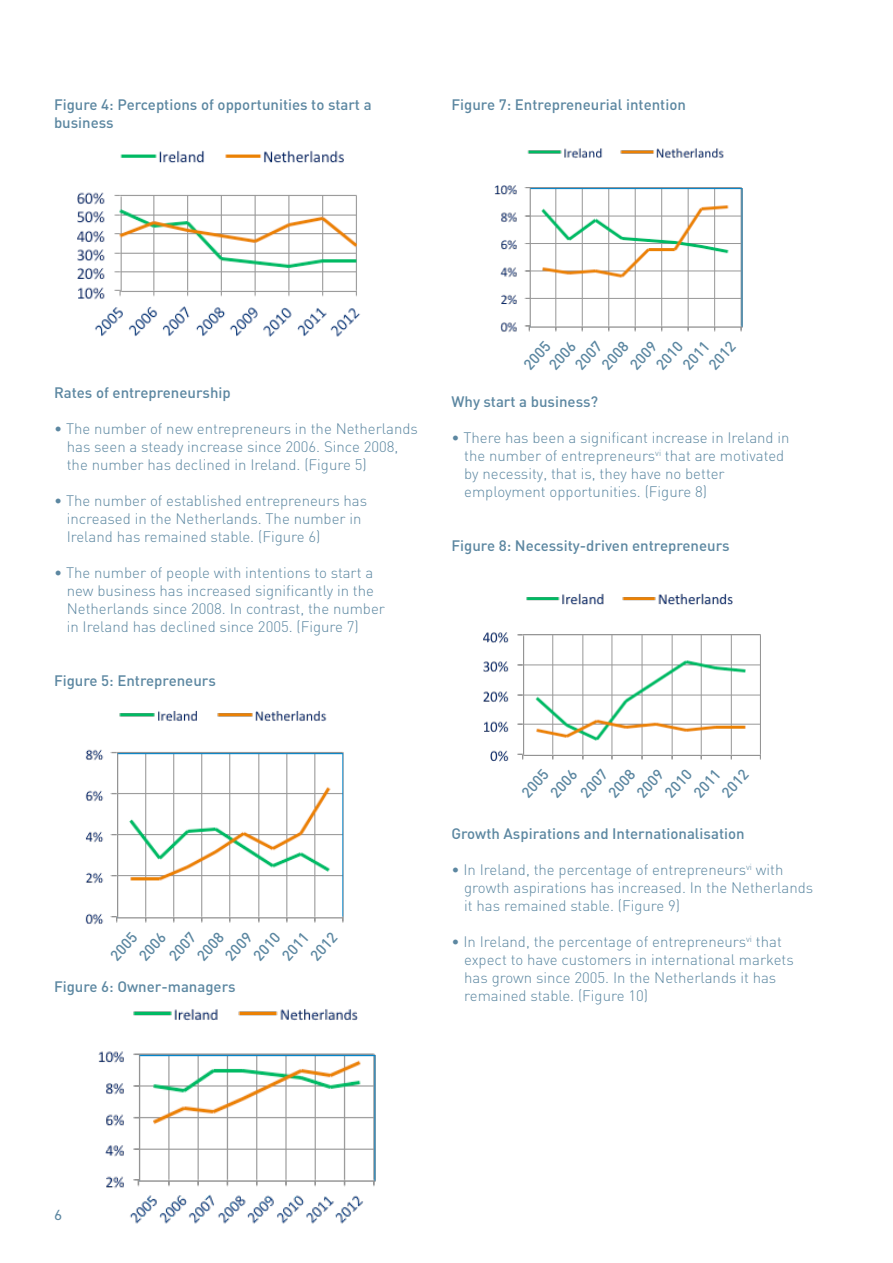
<style>
.page{position:relative;width:893px;height:1263px;background:#fff}
.page>*{position:absolute;margin:0;border:0;box-sizing:border-box;transform-origin:0 0}
.t1{font:300 15px/18px "DIN";color:#5c87a1}
.t2{font:500 15px/18px "DIN";color:#5c87a1}
.t3{font:15px "DIN Next LT Pro";color:#5c87a1}
</style>
<div class="page">
<img style="left:77px;top:150px;width:284px;height:187px">
<img style="left:494px;top:148px;width:249px;height:184px">
<img style="left:483px;top:593px;width:278px;height:169px">
<img style="left:85px;top:710px;width:259px;height:215px">
<img style="left:98px;top:1009px;width:278px;height:215px">
<p class="t2" style="left:54px;top:95px;width:319px">Figure 4: Perceptions of opportunities to start a business</p>
<p class="t2" style="left:451px;top:95px;width:236px">Figure 7: Entrepreneurial intention</p>
<p class="t2" style="left:54px;top:383px;width:178px">Rates of entrepreneurship</p>
<p class="t1" style="left:67px;top:419px;width:353px;text-indent:-13px">• The number of new entrepreneurs in the Netherlands has seen a steady increase since 2006. Since 2008, the number has declined in Ireland. (Figure 5)</p>
<p class="t1" style="left:67px;top:491px;width:302px;text-indent:-13px">• The number of established entrepreneurs has increased in the Netherlands. The number in<br>Ireland has remained stable. (Figure 6)</p>
<p class="t1" style="left:67px;top:563px;width:320px;text-indent:-13px">• The number of people with intentions to start a new business has increased significantly in the Netherlands since 2008. In contrast, the number in Ireland has declined since 2005. (Figure 7)</p>
<p class="t2" style="left:54px;top:671px;width:163px">Figure 5: Entrepreneurs</p>
<p class="t2" style="left:106px;top:952px;width:33px;rotate:-48deg">2005</p>
<p class="t2" style="left:135px;top:952px;width:33px;rotate:-48deg">2006</p>
<p class="t2" style="left:165px;top:952px;width:33px;rotate:-48deg">2007</p>
<p class="t2" style="left:193px;top:952px;width:33px;rotate:-48deg">2008</p>
<p class="t2" style="left:221px;top:952px;width:33px;rotate:-48deg">2009</p>
<p class="t2" style="left:249px;top:952px;width:33px;rotate:-48deg">2010</p>
<p class="t2" style="left:278px;top:952px;width:33px;rotate:-48deg">2011</p>
<p class="t2" style="left:306px;top:952px;width:33px;rotate:-48deg">2012</p>
<p class="t2" style="left:54px;top:977px;width:183px">Figure 6: Owner-managers</p>
<p class="t2" style="left:571px;top:361px;width:33px;rotate:-48deg">2007</p>
<p class="t2" style="left:597px;top:361px;width:33px;rotate:-48deg">2008</p>
<p class="t2" style="left:626px;top:361px;width:33px;rotate:-48deg">2009</p>
<p class="t2" style="left:652px;top:361px;width:33px;rotate:-48deg">2010</p>
<p class="t2" style="left:678px;top:361px;width:33px;rotate:-48deg">2011</p>
<p class="t2" style="left:704px;top:361px;width:33px;rotate:-48deg">2012</p>
<p class="t2" style="left:519px;top:361px;width:33px;rotate:-48deg">2005</p>
<p class="t2" style="left:545px;top:361px;width:33px;rotate:-48deg">2006</p>
<p class="t2" style="left:451px;top:392px;width:148px">Why start a business?</p>
<p class="t1" style="left:464px;top:428px;width:327px;text-indent:-13px">• There has been a significant increase in Ireland in the number of entrepreneurs<sup>vi</sup> that are motivated by necessity, that is, they have no better employment opportunities. (Figure 8)</p>
<p class="t2" style="left:451px;top:536px;width:280px">Figure 8: Necessity-driven entrepreneurs</p>
<p class="t2" style="left:517px;top:789px;width:33px;rotate:-48deg">2005</p>
<p class="t2" style="left:546px;top:789px;width:33px;rotate:-48deg">2006</p>
<p class="t2" style="left:576px;top:789px;width:33px;rotate:-48deg">2007</p>
<p class="t2" style="left:604px;top:789px;width:33px;rotate:-48deg">2008</p>
<p class="t2" style="left:632px;top:789px;width:33px;rotate:-48deg">2009</p>
<p class="t2" style="left:661px;top:789px;width:33px;rotate:-48deg">2010</p>
<p class="t2" style="left:689px;top:789px;width:33px;rotate:-48deg">2011</p>
<p class="t2" style="left:717px;top:789px;width:33px;rotate:-48deg">2012</p>
<p class="t2" style="left:451px;top:824px;width:295px">Growth Aspirations and Internationalisation</p>
<p class="t1" style="left:464px;top:860px;width:351px;text-indent:-13px">• In Ireland, the percentage of entrepreneurs<sup>vi</sup> with growth aspirations has increased. In the Netherlands it has remained stable. (Figure 9)</p>
<p class="t1" style="left:464px;top:932px;width:331px;text-indent:-13px">• In Ireland, the percentage of entrepreneurs<sup>vi</sup> that expect to have customers in international markets has grown since 2005. In the Netherlands it has remained stable. (Figure 10)</p>
<p class="t3" style="left:54px;top:1206px;width:10px">6</p>
</div>
